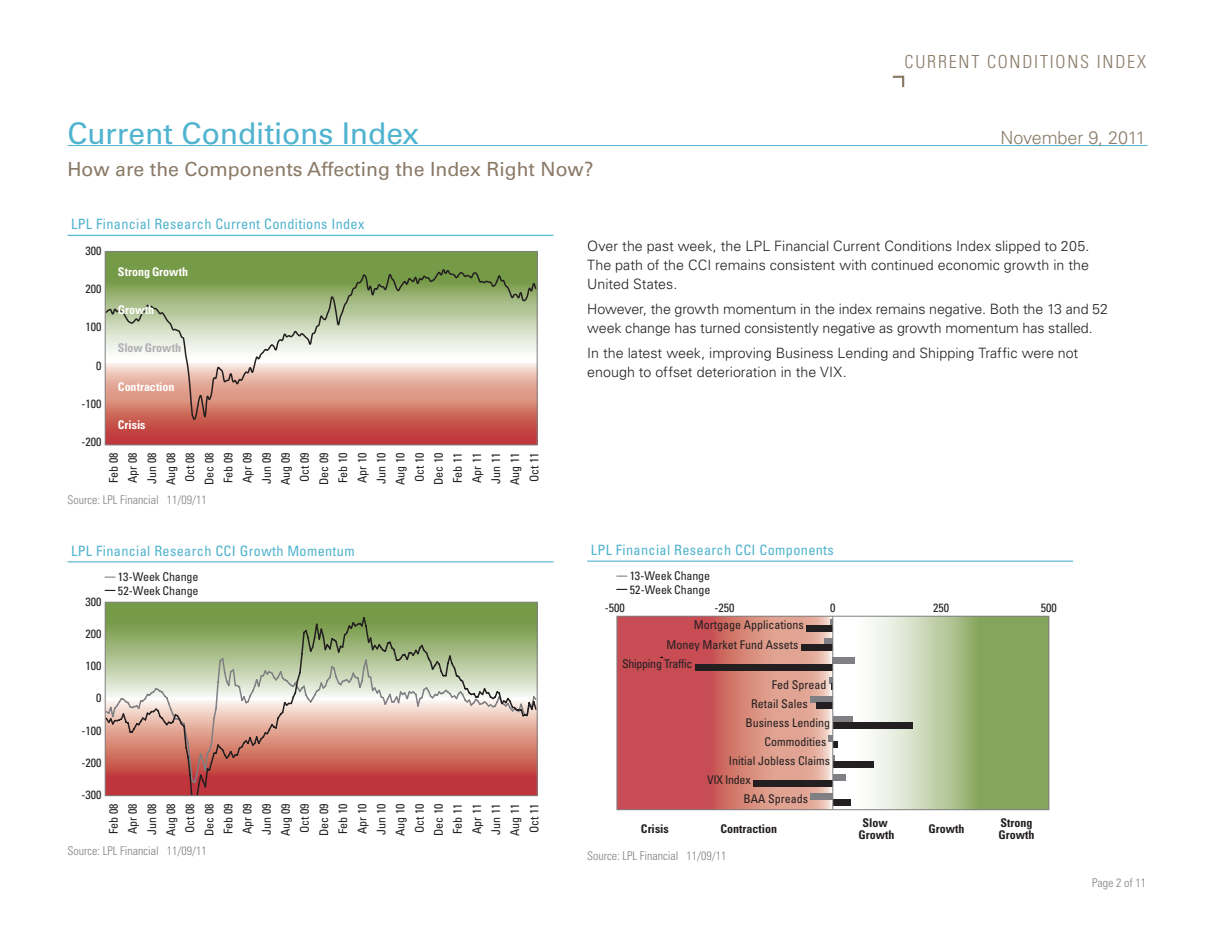
<style>
.page{position:relative;width:1215px;height:945px;background:#fff}
.page>*{position:absolute;margin:0;border:0;box-sizing:border-box;transform-origin:0 0}
.Headline{font:30px "Univers";letter-spacing:-.005em;color:#50b3cf}
.t1{font:19.5px "Univers";color:#8a7a67}
.t2{font:300 condensed 18px "Univers";letter-spacing:.1em;color:#8a7a67}
.Headline-2{font:300 18px "Univers";letter-spacing:-.01em;color:#8a7a67}
.Body_Copy{font:300 14.25px/18.8px "Univers";letter-spacing:-.005em;color:#231f20}
.table_header{font:condensed 14.25px "Univers";letter-spacing:.025em;color:#50b3cf}
.t3{font:condensed 12px/19px "Univers";color:#231f20}
.t4{font:300 condensed 12px "Univers";color:#807f83}
.t5{font:700 condensed 12px/12px "Univers";color:#231f20;text-align:center}
.t6{font:700 condensed 12px "Univers";color:#fff}
.t7{font:700 condensed 12px "Univers";letter-spacing:-.01em;color:#b0afb3}
.t8{font:condensed 12px "Univers";letter-spacing:-.025em;color:#231f20}
</style>
<div class="page">
<svg style="left:892px;top:75px;width:13px;height:13px"></svg>
<hr style="left:68px;top:145px;width:1080px;height:1px;background:#50b3cf">
<svg style="left:107px;top:253px;width:429px;height:190px;background:#a46644"></svg>
<svg style="left:104px;top:268px;width:432px;height:152px;background:#c4b899"></svg>
<div style="left:105px;top:251px;width:433px;height:194px;border:1px solid #807f83"></div>
<div style="left:105px;top:602px;width:432px;height:194px;background:#759a48"></div>
<svg style="left:107px;top:617px;width:429px;height:177px;background:#c09d84"></svg>
<div style="left:105px;top:602px;width:433px;height:194px;border:1px solid #807f83"></div>
<hr style="left:68px;top:561px;width:486px;height:1px;background:#50b3cf">
<hr style="left:68px;top:235px;width:486px;height:1px;background:#50b3cf">
<hr style="left:587px;top:561px;width:486px;height:1px;background:#50b3cf">
<svg style="left:619px;top:618px;width:213px;height:190px;background:#d1726e"></svg>
<svg style="left:847px;top:618px;width:200px;height:190px;background:#b5c89d"></svg>
<svg style="left:830px;top:619px;width:2px;height:6px"></svg>
<div style="left:806px;top:625px;width:27px;height:6px;background:#231f20"></div>
<div style="left:825px;top:638px;width:8px;height:7px;background:#807f83"></div>
<div style="left:802px;top:645px;width:31px;height:6px;background:#231f20"></div>
<div style="left:833px;top:658px;width:22px;height:6px;background:#807f83"></div>
<div style="left:695px;top:664px;width:138px;height:6px;background:#231f20"></div>
<svg style="left:829px;top:677px;width:3px;height:12px"></svg>
<div style="left:811px;top:697px;width:22px;height:6px;background:#807f83"></div>
<div style="left:816px;top:703px;width:17px;height:6px;background:#231f20"></div>
<div style="left:833px;top:716px;width:19px;height:6px;background:#807f83"></div>
<div style="left:833px;top:722px;width:79px;height:6px;background:#231f20"></div>
<svg style="left:828px;top:736px;width:10px;height:12px"></svg>
<svg style="left:833px;top:755px;width:2px;height:6px"></svg>
<div style="left:833px;top:761px;width:40px;height:6px;background:#231f20"></div>
<div style="left:833px;top:774px;width:13px;height:6px;background:#807f83"></div>
<div style="left:754px;top:780px;width:79px;height:7px;background:#231f20"></div>
<div style="left:833px;top:800px;width:18px;height:6px;background:#231f20"></div>
<div style="left:810px;top:794px;width:23px;height:6px;background:#807f83"></div>
<div style="left:617px;top:616px;width:432px;height:194px;border:1px solid #807f83"></div>
<hr style="left:832px;top:616px;width:1px;height:194px;background:#807f83">
<p class="t2" style="left:905px;top:50px;width:243px">CURRENT CONDITIONS INDEX</p>
<p class="Headline" style="left:68px;top:116px;width:353px">Current Conditions Index</p>
<p class="Headline-2" style="left:1001px;top:127px;width:147px">November 9, 2011</p>
<p class="t1" style="left:68px;top:158px;width:528px">How are the Components Affecting the Index Right Now?</p>
<p class="table_header" style="left:71px;top:215px;width:295px">LPL Financial Research Current Conditions Index</p>
<p class="t3" style="left:85px;top:241px;width:17px">300</p>
<p class="t3" style="left:85px;top:279px;width:17px">200</p>
<p class="t3" style="left:85px;top:317px;width:17px">100</p>
<p class="t3" style="left:96px;top:356px;width:7px">0</p>
<p class="t3" style="left:81px;top:394px;width:21px">-100</p>
<p class="t3" style="left:81px;top:432px;width:21px">-200</p>
<p class="t6" style="left:118px;top:264px;width:72px">Strong Growth</p>
<p class="t6" style="left:118px;top:302px;width:38px">Growth</p>
<p class="t7" style="left:118px;top:341px;width:65px">Slow Growth</p>
<p class="t6" style="left:118px;top:379px;width:58px">Contraction</p>
<p class="t6" style="left:118px;top:418px;width:29px">Crisis</p>
<p class="t3" style="left:104px;top:485px;width:34px;text-align:justify;rotate:-90deg">Feb 08<br>Apr 08<br>Jun 08<br>Aug 08<br>Oct 08<br>Dec 08<br>Feb 09<br>Apr 09<br>Jun 09<br>Aug 09<br>Oct 09<br>Dec 09<br>Feb 10<br>Apr 10<br>Jun 10<br>Aug 10<br>Oct 10<br>Dec 10<br>Feb 11<br>Apr 11<br>Jun 11<br>Aug 11<br>Oct 11</p>
<p class="t4" style="left:68px;top:493px;width:141px">Source: LPL Financial 11/09/11</p>
<p class="table_header" style="left:71px;top:542px;width:285px">LPL Financial Research CCI Growth Momentum</p>
<p class="t3" style="left:85px;top:592px;width:17px">300</p>
<p class="t3" style="left:85px;top:624px;width:17px">200</p>
<p class="t3" style="left:85px;top:656px;width:17px">100</p>
<p class="t3" style="left:96px;top:688px;width:7px">0</p>
<p class="t3" style="left:81px;top:721px;width:21px">-100</p>
<p class="t3" style="left:81px;top:753px;width:21px">-200</p>
<p class="t3" style="left:81px;top:785px;width:21px">-300</p>
<p class="t3" style="left:118px;top:570px;width:82px;line-height:13.5px">13-Week Change<br>52-Week Change</p>
<p class="t3" style="left:104px;top:836px;width:34px;text-align:justify;rotate:-90deg">Feb 08<br>Apr 08<br>Jun 08<br>Aug 08<br>Oct 08<br>Dec 08<br>Feb 09<br>Apr 09<br>Jun 09<br>Aug 09<br>Oct 09<br>Dec 09<br>Feb 10<br>Apr 10<br>Jun 10<br>Aug 10<br>Oct 10<br>Dec 10<br>Feb 11<br>Apr 11<br>Jun 11<br>Aug 11<br>Oct 11</p>
<p class="t4" style="left:68px;top:844px;width:141px">Source: LPL Financial 11/09/11</p>
<p class="Body_Copy" style="left:587px;top:237px;width:504px;text-align:justify">Over the past week, the LPL Financial Current Conditions Index slipped to 205.<br>The path of the CCI remains consistent with continued economic growth in the United States.</p>
<p class="Body_Copy" style="left:587px;top:300px;width:522px">However, the growth momentum in the index remains negative. Both the 13 and 52 week change has turned consistently negative as growth momentum has stalled.</p>
<p class="Body_Copy" style="left:587px;top:344px;width:493px">In the latest week, improving Business Lending and Shipping Traffic were not enough to offset deterioration in the VIX.</p>
<p class="table_header" style="left:591px;top:541px;width:245px">LPL Financial Research CCI Components</p>
<p class="t3" style="left:630px;top:569px;width:82px;line-height:13.5px">13-Week Change<br>52-Week Change</p>
<p class="t3" style="left:605px;top:598px;width:21px">-500</p>
<p class="t3" style="left:714px;top:598px;width:21px">-250</p>
<p class="t3" style="left:830px;top:598px;width:7px">0</p>
<p class="t3" style="left:933px;top:598px;width:17px">250</p>
<p class="t3" style="left:1041px;top:598px;width:17px">500</p>
<p class="t3" style="left:694px;top:615px;width:111px">Mortgage Applications</p>
<p class="t3" style="left:622px;top:634px;width:178px;line-height:19.5px;text-indent:44px">Money Market Fund Assets<br>Shipping Traffic</p>
<p class="t3" style="left:772px;top:675px;width:56px">Fed Spread</p>
<p class="t3" style="left:746px;top:713px;width:86px">Business Lending</p>
<p class="t3" style="left:751px;top:694px;width:58px">Retail Sales</p>
<p class="t3" style="left:764px;top:732px;width:63px">Commodities</p>
<p class="t3" style="left:729px;top:751px;width:103px">Initial Jobless Claims</p>
<p class="t8" style="left:707px;top:772px;width:45px">VIX Index</p>
<p class="t3" style="left:743px;top:789px;width:66px">BAA Spreads</p>
<p class="t5" style="left:641px;top:822px;width:29px">Crisis</p>
<p class="t5" style="left:720px;top:822px;width:58px">Contraction</p>
<p class="t5" style="left:858px;top:816px;width:37px">Slow<br>Growth</p>
<p class="t5" style="left:929px;top:822px;width:37px">Growth</p>
<p class="t5" style="left:999px;top:816px;width:37px;text-align:left">Strong<br>Growth</p>
<p class="t4" style="left:587px;top:849px;width:141px">Source: LPL Financial 11/09/11</p>
<p class="t4" style="left:1092px;top:876px;width:55px">Page 2 of 11</p>
</div>
